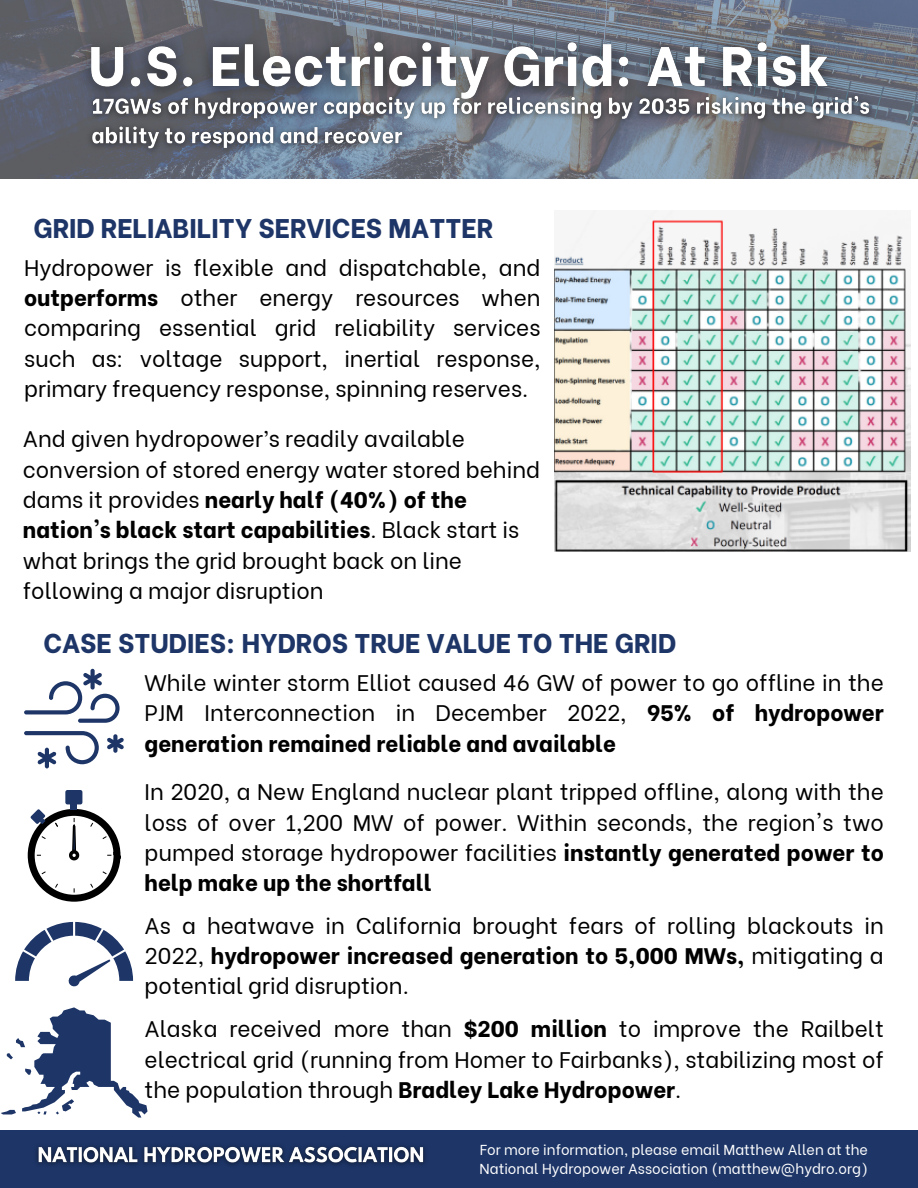
<style>
.page{position:relative;width:918px;height:1188px;background:#fff}
.page>*{position:absolute;margin:0;border:0;box-sizing:border-box;transform-origin:0 0}
.t1{font:800 27px "Be Vietnam";color:#1d3567}
.t2{font:22.5px/30.3px "Be Vietnam";color:#000;text-align:justify}
.t3{font:14.4px/19.5px "Be Vietnam";color:#fff}
.s1{font-weight:800}
</style>
<div class="page">
<img style="left:0;top:0;width:918px;height:179px">
<div style="left:0;top:1130px;width:918px;height:58px;background:#1d3567"></div>
<img style="left:555px;top:210px;width:355px;height:341px">
<svg style="left:113px;top:734px;width:4px;height:19px"></svg>
<svg style="left:107px;top:738px;width:17px;height:11px"></svg>
<svg style="left:91px;top:669px;width:4px;height:21px"></svg>
<svg style="left:24px;top:673px;width:96px;height:50px"></svg>
<hr style="left:45px;top:748px;width:4px;height:20px;background:#1d3567;border-radius:2px">
<svg style="left:24px;top:731px;width:75px;height:33px"></svg>
<div style="left:28px;top:809px;width:93px;height:92px;border:7px solid #000;border-radius:50%"></div>
<svg style="left:65px;top:790px;width:17px;height:19px"></svg>
<svg style="left:30px;top:809px;width:16px;height:16px"></svg>
<svg style="left:69px;top:818px;width:11px;height:43px"></svg>
<svg style="left:15px;top:922px;width:118px;height:65px"></svg>
<svg style="left:1px;top:1007px;width:147px;height:111px"></svg>
<img style="left:66px;top:19px;width:787px;height:107px">
<img style="left:36px;top:1145px;width:390px;height:20px">
<img style="left:81px;top:85px;width:798px;height:75px">
<h2 class="t1" style="left:33px;top:206px;width:461px">GRID RELIABILITY SERVICES MATTER</h2>
<h4 class="t2" style="left:24px;top:250px;width:518px">Hydropower is flexible and dispatchable, and <span class="s1">outperforms</span> other energy resources when comparing essential grid reliability services such as: voltage support, inertial response, primary frequency response, spinning reserves.</h4>
<h4 class="t2" style="left:23px;top:422px;width:519px;text-align:left">And given hydropower’s readily available conversion of stored energy water stored behind dams it provides <span class="s1">nearly half (40%) of the nation's black start capabilities</span>. Black start is what brings the grid brought back on line following a major disruption</h4>
<h4 class="t1" style="left:43px;top:620px;width:634px">CASE STUDIES: HYDROS TRUE VALUE TO THE GRID</h4>
<h2 class="t2" style="left:145px;top:665px;width:741px">While winter storm Elliot caused 46 GW of power to go offline in the PJM Interconnection in December 2022, <span class="s1">95% of hydropower generation remained reliable and available</span></h2>
<p class="t2" style="left:145px;top:775px;width:741px">In 2020, a New England nuclear plant tripped offline, along with the loss of over 1,200 MW of power. Within seconds, the region's two pumped storage hydropower facilities <span class="s1">instantly generated power to help make up the shortfall</span></p>
<h4 class="t2" style="left:145px;top:908px;width:741px">As a heatwave in California brought fears of rolling blackouts in 2022, <span class="s1">hydropower increased generation to 5,000 MWs,</span> mitigating a potential grid disruption.</h4>
<p class="t2" style="left:145px;top:1012px;width:741px">Alaska received more than <span class="s1">$200 million</span> to improve the Railbelt electrical grid (running from Homer to Fairbanks), stabilizing most of the population through <span class="s1">Bradley Lake Hydropower</span>.</p>
<p class="t3" style="left:480px;top:1138px;width:390px">For more information, please email Matthew Allen at the<br>National Hydropower Association (matthew@hydro.org)</p>
</div>
